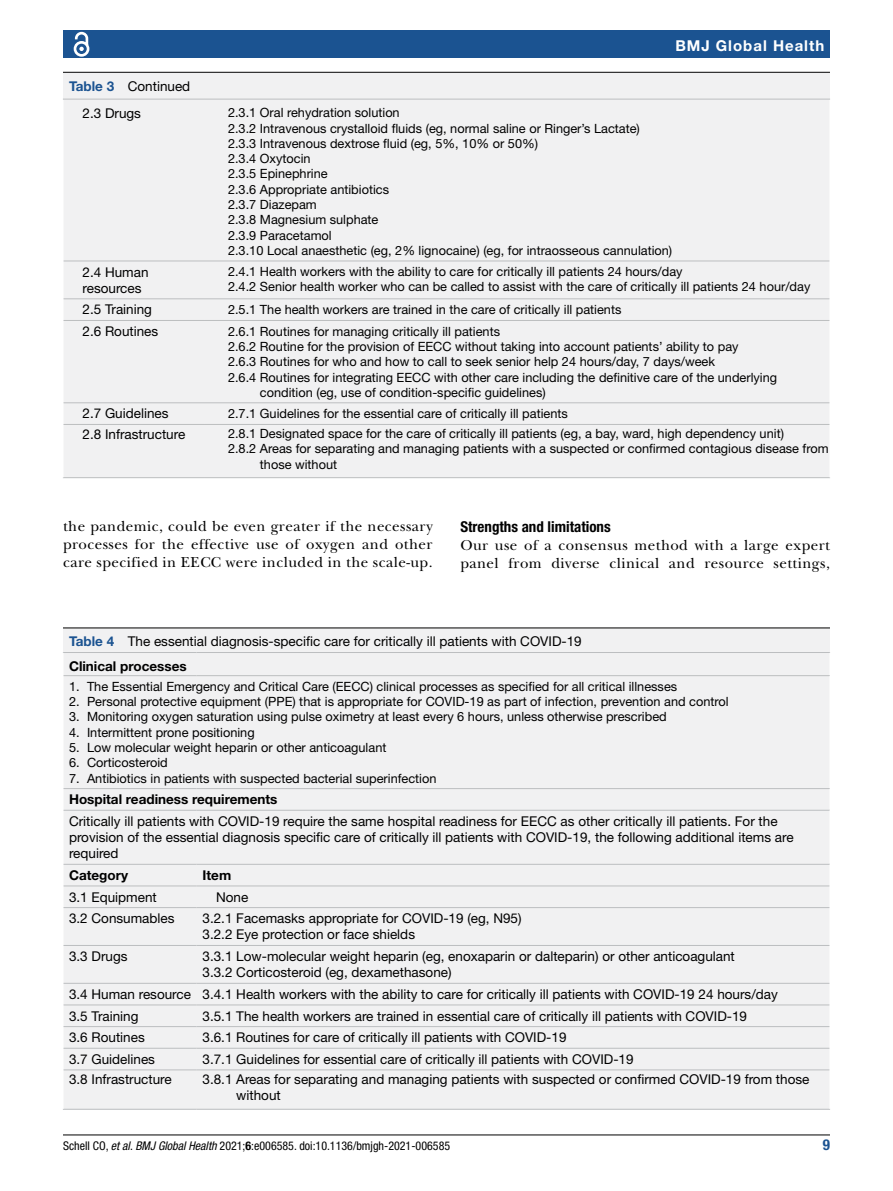
<style>
.page{position:relative;width:893px;height:1191px;background:#fff}
.page>*{position:absolute;margin:0;border:0;box-sizing:border-box;transform-origin:0 0}
.t1{font:15px/18px "New Baskerville";letter-spacing:.03em;color:#000;text-align:justify}
.t2{font:700 condensed 15px "Helvetica Neue LT Std";color:#000}
.t3{font:700 15px "Helvetica Neue LT Std";letter-spacing:.065em;color:#fff}
.t4{font:700 condensed 15px "Helvetica Neue LT Std";color:#1b5391}
.t5{font:13.5px/16.2px "Helvetica Neue LT Std";color:#000}
.t6{font:700 13.5px "Helvetica Neue LT Std";color:#000}
.t7{font:12.75px/15.3px "Helvetica Neue LT Std";color:#000}
.t8{font:condensed 12px "Helvetica Neue LT Std";color:#000}
.s1{font-weight:700;color:#1b5391}
.s2{font-weight:700}
.s3{font-style:italic}
</style>
<div class="page">
<hr style="left:63px;top:1134px;width:767px;height:1px;background:#000">
<div style="left:63px;top:31px;width:767px;height:27px;background:#1b5391"></div>
<svg style="left:73px;top:31px;width:17px;height:26px"></svg>
<div style="left:63px;top:91px;width:767px;height:387px;background:#f1f1f2"></div>
<hr style="left:63px;top:261px;width:141px;height:1px;background:#bcbec0">
<hr style="left:204px;top:261px;width:626px;height:1px;background:#bcbec0">
<hr style="left:63px;top:298px;width:141px;height:1px;background:#bcbec0">
<hr style="left:204px;top:298px;width:626px;height:1px;background:#bcbec0">
<hr style="left:63px;top:320px;width:141px;height:1px;background:#bcbec0">
<hr style="left:204px;top:320px;width:626px;height:1px;background:#bcbec0">
<hr style="left:63px;top:402px;width:141px;height:1px;background:#bcbec0">
<hr style="left:204px;top:402px;width:626px;height:1px;background:#bcbec0">
<hr style="left:63px;top:424px;width:141px;height:1px;background:#bcbec0">
<hr style="left:63px;top:477px;width:141px;height:1px;background:#bcbec0">
<hr style="left:204px;top:424px;width:626px;height:1px;background:#bcbec0">
<hr style="left:204px;top:477px;width:626px;height:1px;background:#bcbec0">
<hr style="left:63px;top:99px;width:1px;height:162px;background:#fff">
<hr style="left:63px;top:261px;width:1px;height:38px;background:#fff">
<hr style="left:63px;top:320px;width:1px;height:83px;background:#fff">
<hr style="left:63px;top:424px;width:1px;height:53px;background:#fff">
<hr style="left:63px;top:99px;width:141px;height:1px;background:#bcbec0">
<hr style="left:204px;top:99px;width:626px;height:1px;background:#bcbec0">
<div style="left:63px;top:73px;width:767px;height:18px;background:#f1f1f2"></div>
<hr style="left:63px;top:72px;width:767px;height:1px;background:#000">
<div style="left:63px;top:628px;width:767px;height:481px;background:#f1f1f2"></div>
<hr style="left:63px;top:627px;width:767px;height:1px;background:#000">
<hr style="left:63px;top:652px;width:133px;height:1px;background:#bcbec0">
<hr style="left:196px;top:652px;width:634px;height:1px;background:#bcbec0">
<hr style="left:63px;top:675px;width:134px;height:1px;background:#bcbec0">
<hr style="left:196px;top:675px;width:634px;height:1px;background:#bcbec0">
<hr style="left:63px;top:788px;width:134px;height:1px;background:#bcbec0">
<hr style="left:196px;top:788px;width:634px;height:1px;background:#bcbec0">
<hr style="left:63px;top:810px;width:134px;height:1px;background:#bcbec0">
<hr style="left:196px;top:810px;width:634px;height:1px;background:#bcbec0">
<hr style="left:63px;top:864px;width:134px;height:1px;background:#bcbec0">
<hr style="left:196px;top:864px;width:634px;height:1px;background:#bcbec0">
<hr style="left:63px;top:885px;width:134px;height:1px;background:#bcbec0">
<hr style="left:196px;top:885px;width:634px;height:1px;background:#bcbec0">
<hr style="left:63px;top:907px;width:134px;height:1px;background:#bcbec0">
<hr style="left:196px;top:907px;width:634px;height:1px;background:#bcbec0">
<hr style="left:63px;top:945px;width:134px;height:1px;background:#bcbec0">
<hr style="left:196px;top:945px;width:634px;height:1px;background:#bcbec0">
<hr style="left:63px;top:983px;width:134px;height:1px;background:#bcbec0">
<hr style="left:196px;top:983px;width:634px;height:1px;background:#bcbec0">
<hr style="left:63px;top:1004px;width:134px;height:1px;background:#bcbec0">
<hr style="left:196px;top:1004px;width:634px;height:1px;background:#bcbec0">
<hr style="left:63px;top:1026px;width:134px;height:1px;background:#bcbec0">
<hr style="left:196px;top:1026px;width:634px;height:1px;background:#bcbec0">
<hr style="left:63px;top:1048px;width:134px;height:1px;background:#bcbec0">
<hr style="left:196px;top:1048px;width:634px;height:1px;background:#bcbec0">
<hr style="left:63px;top:1069px;width:134px;height:1px;background:#bcbec0">
<hr style="left:63px;top:1109px;width:133px;height:1px;background:#bcbec0">
<hr style="left:196px;top:1069px;width:634px;height:1px;background:#bcbec0">
<hr style="left:196px;top:1109px;width:634px;height:1px;background:#bcbec0">
<hr style="left:63px;top:675px;width:1px;height:113px;background:#fff">
<hr style="left:63px;top:810px;width:1px;height:54px;background:#fff">
<hr style="left:63px;top:907px;width:1px;height:38px;background:#fff">
<hr style="left:63px;top:945px;width:1px;height:38px;background:#fff">
<hr style="left:63px;top:1070px;width:1px;height:39px;background:#fff">
<p class="t5" style="left:69px;top:78px;width:123px"><span class="s1">Table 3</span> Continued</p>
<p class="t3" style="left:675px;top:36px;width:150px">BMJ Global Health</p>
<p class="t5" style="left:83px;top:105px;width:60px">2.3 Drugs</p>
<p class="t7" style="left:228px;top:105px;width:446px">2.3.1 Oral rehydration solution<br>2.3.2 Intravenous crystalloid fluids (eg, normal saline or Ringer’s Lactate)<br>2.3.3 Intravenous dextrose fluid (eg, 5%, 10% or 50%)<br>2.3.4 Oxytocin<br>2.3.5 Epinephrine<br>2.3.6 Appropriate antibiotics<br>2.3.7 Diazepam<br>2.3.8 Magnesium sulphate<br>2.3.9 Paracetamol<br>2.3.10 Local anaesthetic (eg, 2% lignocaine) (eg, for intraosseous cannulation)</p>
<p class="t5" style="left:83px;top:263px;width:68px">2.4 Human resources</p>
<p class="t7" style="left:228px;top:264px;width:584px">2.4.1 Health workers with the ability to care for critically ill patients 24 hours/day<br>2.4.2 Senior health worker who can be called to assist with the care of critically ill patients 24 hour/day</p>
<p class="t5" style="left:83px;top:301px;width:71px">2.5 Training</p>
<p class="t7" style="left:228px;top:301px;width:395px">2.5.1 The health workers are trained in the care of critically ill patients</p>
<p class="t5" style="left:83px;top:323px;width:77px">2.6 Routines</p>
<p class="t7" style="left:228px;top:323px;width:274px">2.6.1 Routines for managing critically ill patients</p>
<p class="t7" style="left:228px;top:338px;width:512px">2.6.2 Routine for the provision of EECC without taking into account patients’ ability to pay</p>
<p class="t7" style="left:228px;top:354px;width:488px">2.6.3 Routines for who and how to call to seek senior help 24 hours/day, 7 days/week</p>
<p class="t7" style="left:228px;top:369px;width:551px">2.6.4 Routines for integrating EECC with other care including the definitive care of the underlying</p>
<p class="t7" style="left:260px;top:384px;width:287px">condition (eg, use of condition-specific guidelines)</p>
<p class="t5" style="left:83px;top:405px;width:88px">2.7 Guidelines</p>
<p class="t7" style="left:228px;top:405px;width:341px">2.7.1 Guidelines for the essential care of critically ill patients</p>
<p class="t5" style="left:83px;top:425px;width:104px">2.8 Infrastructure</p>
<p class="t7" style="left:228px;top:426px;width:557px">2.8.1 Designated space for the care of critically ill patients (eg, a bay, ward, high dependency unit)</p>
<p class="t7" style="left:228px;top:441px;width:602px">2.8.2 Areas for separating and managing patients with a suspected or confirmed contagious disease from</p>
<p class="t7" style="left:260px;top:456px;width:79px">those without</p>
<p class="t1" style="left:63px;top:517px;width:371px">the pandemic, could be even greater if the necessary processes for the effective use of oxygen and other care specified in EECC were included in the scale-up.</p>
<p class="t2" style="left:460px;top:517px;width:152px">Strengths and limitations</p>
<p class="t1" style="left:460px;top:536px;width:371px">Our use of a consensus method with a large expert panel from diverse clinical and resource settings,</p>
<p class="t5" style="left:69px;top:629px;width:514px;line-height:24.9px"><span class="s1">Table 4</span> The essential diagnosis-specific care for critically ill patients with COVID-19<br><span class="s2">Clinical processes</span></p>
<p class="t7" style="left:69px;top:678px;width:610px">1. The Essential Emergency and Critical Care (EECC) clinical processes as specified for all critical illnesses</p>
<p class="t7" style="left:69px;top:693px;width:661px">2. Personal protective equipment (PPE) that is appropriate for COVID-19 as part of infection, prevention and control</p>
<p class="t7" style="left:69px;top:709px;width:599px">3. Monitoring oxygen saturation using pulse oximetry at least every 6 hours, unless otherwise prescribed</p>
<p class="t7" style="left:69px;top:724px;width:187px">4. Intermittent prone positioning</p>
<p class="t7" style="left:69px;top:739px;width:319px">5. Low molecular weight heparin or other anticoagulant</p>
<p class="t7" style="left:69px;top:755px;width:100px">6. Corticosteroid</p>
<p class="t7" style="left:69px;top:770px;width:369px">7. Antibiotics in patients with suspected bacterial superinfection</p>
<p class="t6" style="left:69px;top:791px;width:210px">Hospital readiness requirements</p>
<p class="t5" style="left:69px;top:813px;width:726px">Critically ill patients with COVID-19 require the same hospital readiness for EECC as other critically ill patients. For the provision of the essential diagnosis specific care of critically ill patients with COVID-19, the following additional items are required</p>
<p class="t6" style="left:69px;top:866px;width:61px">Category</p>
<p class="t6" style="left:203px;top:866px;width:30px">Item</p>
<p class="t5" style="left:69px;top:888px;width:89px">3.1 Equipment</p>
<p class="t5" style="left:216px;top:888px;width:34px">None</p>
<p class="t5" style="left:69px;top:910px;width:107px">3.2 Consumables</p>
<p class="t5" style="left:203px;top:910px;width:321px">3.2.1 Facemasks appropriate for COVID-19 (eg, N95)<br>3.2.2 Eye protection or face shields</p>
<p class="t5" style="left:69px;top:948px;width:60px">3.3 Drugs</p>
<p class="t5" style="left:203px;top:948px;width:534px">3.3.1 Low-molecular weight heparin (eg, enoxaparin or dalteparin) or other anticoagulant<br>3.3.2 Corticosteroid (eg, dexamethasone)</p>
<p class="t5" style="left:69px;top:983px;width:710px;line-height:21.6px">3.4 Human resource 3.4.1 Health workers with the ability to care for critically ill patients with COVID-19 24 hours/day<br>3.5 Training</p>
<p class="t5" style="left:203px;top:1007px;width:546px">3.5.1 The health workers are trained in essential care of critically ill patients with COVID-19</p>
<p class="t5" style="left:69px;top:1029px;width:77px">3.6 Routines</p>
<p class="t5" style="left:203px;top:1029px;width:366px">3.6.1 Routines for care of critically ill patients with COVID-19</p>
<p class="t5" style="left:69px;top:1050px;width:88px">3.7 Guidelines</p>
<p class="t5" style="left:203px;top:1050px;width:433px">3.7.1 Guidelines for essential care of critically ill patients with COVID-19</p>
<p class="t5" style="left:69px;top:1071px;width:104px">3.8 Infrastructure</p>
<p class="t5" style="left:236px;top:1071px;width:575px;text-indent:-34px">3.8.1 Areas for separating and managing patients with suspected or confirmed COVID-19 from those without</p>
<p class="t8" style="left:63px;top:1138px;width:389px">Schell CO, <span class="s3">et al</span>. <span class="s3">BMJ Global Health</span> 2021;<span class="s2">6</span>:e006585. doi:10.1136/bmjgh-2021-006585</p>
<p class="t4" style="left:823px;top:1135px;width:9px">9</p>
</div>
